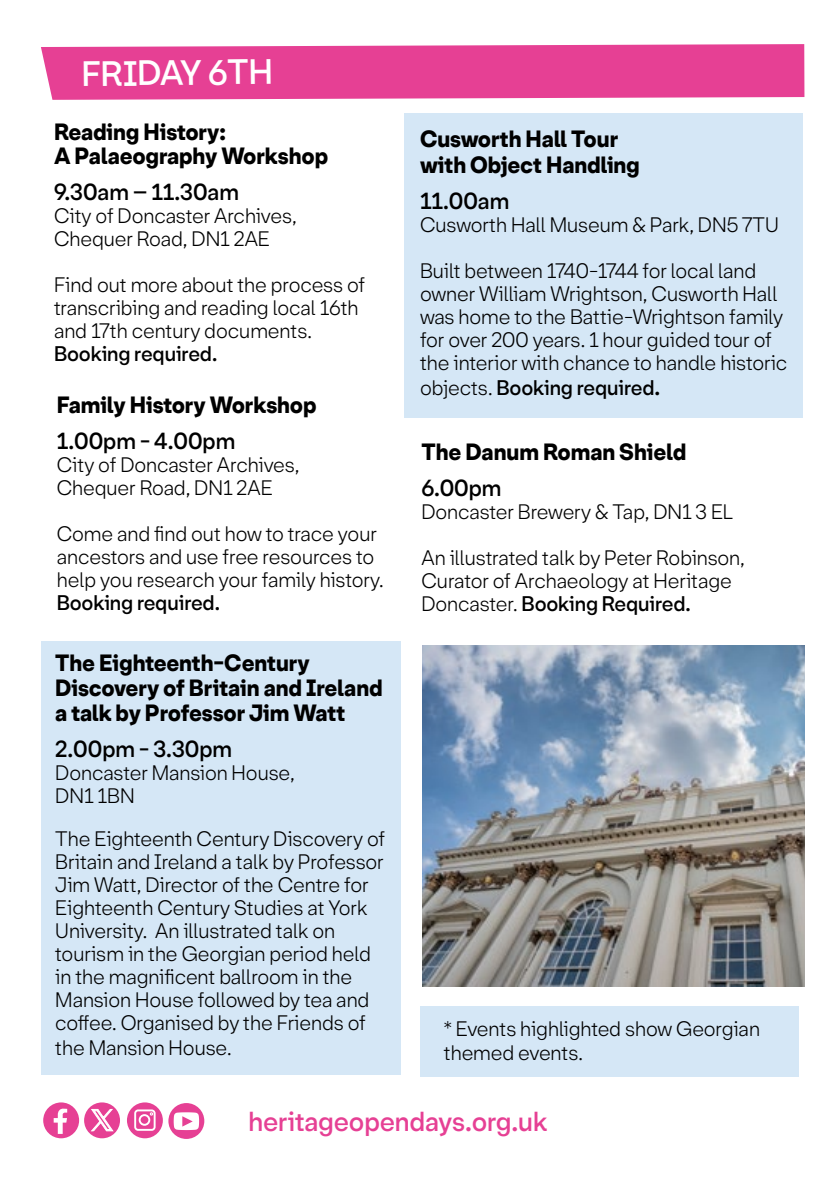
<style>
.page{position:relative;width:840px;height:1191px;background:#fff}
.page>*{position:absolute;margin:0;border:0;box-sizing:border-box;transform-origin:0 0}
.t1{font:600 33.2px "Friends";color:#fff}
.t2{font:600 26px "Friends";letter-spacing:-.01em;color:#e64094}
.t3{font:900 22px/25px "Friends";color:#000}
.t4{font:600 22px "Friends";color:#000}
.t5{font:20px/23px "Friends";letter-spacing:-.005em;color:#000}
.t6{font:600 20px "Friends";letter-spacing:-.01em;color:#000}
.s1{font-weight:400}
.s2{font-size:22px}
.s3{font-weight:600}
</style>
<div class="page">
<svg style="left:41px;top:44px;width:763px;height:56px;background:#e74b9a"></svg>
<div style="left:404px;top:113px;width:398px;height:305px;background:#d5e7f6"></div>
<div style="left:420px;top:1006px;width:378px;height:71px;background:#d5e7f6"></div>
<img style="left:422px;top:646px;width:382px;height:340px">
<div style="left:84px;top:1102px;width:36px;height:36px;background:#e64094;border-radius:50%"></div>
<div style="left:43px;top:1102px;width:36px;height:36px;background:#e64094;border-radius:50%"></div>
<svg style="left:54px;top:1108px;width:13px;height:25px"></svg>
<svg style="left:127px;top:1102px;width:36px;height:36px"></svg>
<div style="left:134px;top:1109px;width:21px;height:21px;border:2px solid #fff;border-radius:3px"></div>
<div style="left:139px;top:1114px;width:11px;height:11px;border:2px solid #fff;border-radius:50%"></div>
<div style="left:168px;top:1103px;width:36px;height:36px;background:#e64094;border-radius:50%"></div>
<svg style="left:173px;top:1112px;width:26px;height:18px"></svg>
<svg style="left:91px;top:1108px;width:23px;height:23px"></svg>
<div style="left:41px;top:641px;width:359px;height:433px;background:#d5e7f6"></div>
<h1 class="t1" style="left:81px;top:54px;width:193px;rotate:-1deg">FRIDAY 6TH</h1>
<p class="t3" style="left:54px;top:120px;width:276px;line-height:24px">Reading History:<br>A Palaeography Workshop</p>
<p class="t4" style="left:54px;top:178px;width:186px">9.30am – 11.30am</p>
<p class="t5" style="left:54px;top:205px;width:244px">City of Doncaster Archives,<br>Chequer Road, DN1 2AE</p>
<p class="t5" style="left:54px;top:274px;width:312px">Find out more about the process of transcribing and reading local 16th and 17th century documents.</p>
<p class="t6" style="left:54px;top:341px;width:165px">Booking required.</p>
<p class="t3" style="left:57px;top:393px;width:261px">Family History Workshop</p>
<p class="t4" style="left:57px;top:427px;width:180px">1.00pm - 4.00pm</p>
<p class="t5" style="left:57px;top:453px;width:244px">City of Doncaster Archives,<br>Chequer Road, DN1 2AE</p>
<p class="t5" style="left:57px;top:522px;width:328px">Come and find out how to trace your ancestors and use free resources to help you research your family history.</p>
<p class="t6" style="left:57px;top:590px;width:165px">Booking required.</p>
<p class="t3" style="left:55px;top:651px;width:329px">The Eighteenth-Century<br>Discovery of Britain and Ireland a talk by Professor Jim Watt</p>
<p class="t4" style="left:55px;top:735px;width:178px">2.00pm - 3.30pm</p>
<p class="t5" style="left:55px;top:761px;width:241px">Doncaster Mansion House,<br>DN1 1BN</p>
<p class="t5" style="left:55px;top:827px;width:331px">The Eighteenth Century Discovery of Britain and Ireland a talk by Professor Jim Watt, Director of the Centre for Eighteenth Century Studies at York University. An illustrated talk on tourism in the Georgian period held in the magnificent ballroom in the Mansion House followed by tea and coffee. Organised by the Friends of</p>
<p class="t5" style="left:55px;top:1036px;width:178px">the Mansion House.</p>
<p class="t3" style="left:420px;top:127px;width:221px;line-height:26px">Cusworth Hall Tour with Object Handling</p>
<p class="t4" style="left:420px;top:187px;width:91px">11.00am</p>
<p class="t5" style="left:420px;top:214px;width:360px">Cusworth Hall Museum &amp; Park, DN5 7TU</p>
<p class="t5" style="left:420px;top:260px;width:369px">Built between 1740-1744 for local land owner William Wrightson, Cusworth Hall was home to the Battie-Wrightson family for over 200 years. 1 hour guided tour of the interior with chance to handle historic</p>
<p class="t6" style="left:420px;top:375px;width:242px"><span class="s1">objects.</span> Booking required<span class="s2">.</span></p>
<p class="t3" style="left:421px;top:439px;width:266px">The Danum Roman Shield</p>
<p class="t4" style="left:421px;top:474px;width:82px">6.00pm</p>
<p class="t5" style="left:421px;top:500px;width:313px">Doncaster Brewery &amp; Tap, DN1 3 EL</p>
<p class="t5" style="left:421px;top:546px;width:325px">An illustrated talk by Peter Robinson,<br>Curator of Archaeology at Heritage<br>Doncaster. <span class="s3">Booking Required.</span></p>
<p class="t5" style="left:443px;top:1016px;width:317px;line-height:24px">* Events highlighted show Georgian themed events.</p>
<h2 class="t2" style="left:248px;top:1105px;width:300px">heritageopendays.org.uk</h2>
</div>
